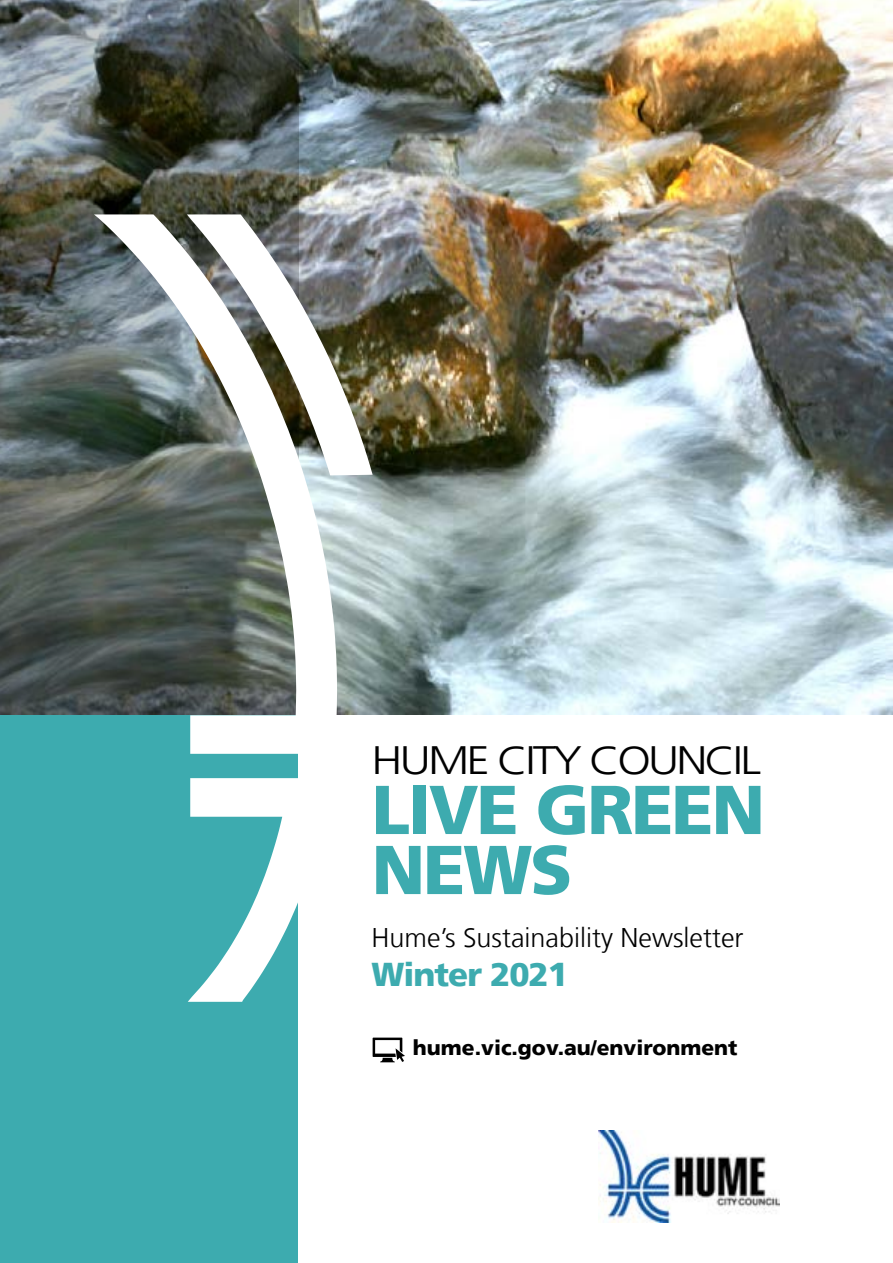
<style>
.page{position:relative;width:893px;height:1263px;background:#fff}
.page>*{position:absolute;margin:0;border:0;box-sizing:border-box;transform-origin:0 0}
.t1{font:900 69px/60px "Frutiger LT";letter-spacing:-.03em;color:#3dabaf}
.t2{font:300 39.6px "Frutiger LT";letter-spacing:-.06em;color:#000;scale:1.18 1}
.t3{font:900 33px "Frutiger LT";letter-spacing:-.03em;color:#3dabaf}
.t4{font:300 27px "Frutiger LT";color:#000}
.t5{font:900 21px "Frutiger LT";color:#000}
</style>
<div class="page">
<div style="left:0;top:714px;width:298px;height:549px;background:#3dabaf"></div>
<img style="left:299px;top:0;width:594px;height:714px">
<svg style="left:0;top:0;width:299px;height:715px;background:#535a55"></svg>
<img style="left:337px;top:214px;width:36px;height:261px">
<svg style="left:188px;top:778px;width:110px;height:224px"></svg>
<svg style="left:94px;top:214px;width:243px;height:540px"></svg>
<img style="left:599px;top:1130px;width:181px;height:93px">
<svg style="left:373px;top:1037px;width:32px;height:25px"></svg>
<h2 class="t2" style="left:372px;top:738px;width:332px">HUME CITY COUNCIL</h2>
<h1 class="t1" style="left:372px;top:780px;width:395px">LIVE GREEN<br>NEWS</h1>
<p class="t4" style="left:372px;top:922px;width:374px">Hume’s Sustainability Newsletter</p>
<p class="t3" style="left:372px;top:954px;width:198px">Winter 2021</p>
<p class="t5" style="left:413px;top:1034px;width:326px">hume.vic.gov.au/environment</p>
</div>
